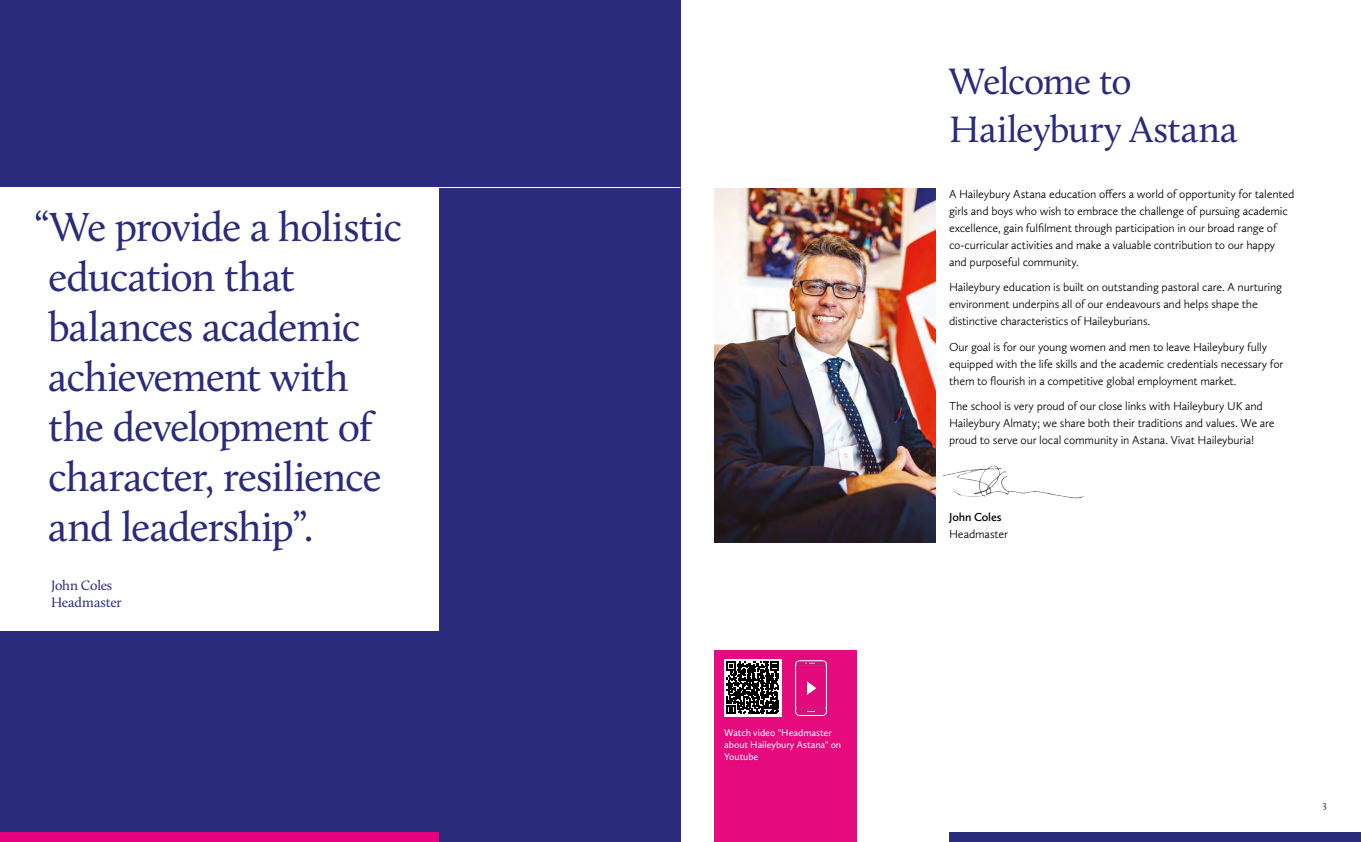
<style>
.page{position:relative;width:1361px;height:842px;background:#fff}
.page>*{position:absolute;margin:0;border:0;box-sizing:border-box;transform-origin:0 0}
.t1{font:42px/50px "Calluna";letter-spacing:-.025em;color:#2a2b7c}
.t2{font:38px/48.5px "Calluna";letter-spacing:-.02em;color:#2a2b7c}
.t3{font:14px/16.8px "Calluna";letter-spacing:-.015em;color:#2a2b7c}
.t4{font:300 12px/17px "Calluna Sans";letter-spacing:-.015em;color:#000}
.t5{font:600 12px "Calluna Sans";letter-spacing:-.01em;color:#000}
.t6{font:10px/12px "Calluna Sans";letter-spacing:-.005em;color:#fff}
.t7{font:300 10px "Calluna";color:#000}
</style>
<div class="page">
<div style="left:0;top:0;width:680px;height:842px;background:#2a2b7c"></div>
<div style="left:0;top:187px;width:438px;height:444px;background:#fff"></div>
<img style="left:943px;top:465px;width:141px;height:34px">
<img style="left:714px;top:189px;width:221px;height:354px">
<div style="left:714px;top:650px;width:143px;height:192px;background:#e50b7e"></div>
<svg style="left:724px;top:659px;width:57px;height:57px"></svg>
<svg style="left:727px;top:662px;width:52px;height:52px;background:#3f3f3f"></svg>
<img style="left:795px;top:660px;width:32px;height:55px">
<hr style="left:0;top:187px;width:680px;height:1px;background:#fff">
<div style="left:949px;top:832px;width:412px;height:10px;background:#2a2b7c"></div>
<div style="left:0;top:832px;width:439px;height:10px;background:#e6007d"></div>
<h1 class="t1" style="left:48px;top:202px;width:355px;text-indent:-14px">“We provide a holistic education that balances academic achievement with the development of character, resilience and leadership”.</h1>
<p class="t3" style="left:51px;top:577px;width:72px">John Coles<br>Headmaster</p>
<p class="t6" style="left:724px;top:727px;width:118px">Watch video "Headmaster about Haileybury Astana" on<br>Youtube</p>
<h2 class="t2" style="left:949px;top:56px;width:290px">Welcome to<br>Haileybury Astana</h2>
<p class="t4" style="left:949px;top:185px;width:347px">A Haileybury Astana education offers a world of opportunity for talented girls and boys who wish to embrace the challenge of pursuing academic excellence, gain fulfilment through participation in our broad range of co-curricular activities and make a valuable contribution to our happy and purposeful community.</p>
<p class="t4" style="left:949px;top:279px;width:334px">Haileybury education is built on outstanding pastoral care. A nurturing environment underpins all of our endeavours and helps shape the distinctive characteristics of Haileyburians.</p>
<p class="t4" style="left:949px;top:338px;width:336px">Our goal is for our young women and men to leave Haileybury fully equipped with the life skills and the academic credentials necessary for them to flourish in a competitive global employment market.</p>
<p class="t4" style="left:949px;top:398px;width:327px">The school is very proud of our close links with Haileybury UK and<br>Haileybury Almaty; we share both their traditions and values. We are proud to serve our local community in Astana. Vivat Haileyburia!</p>
<p class="t5" style="left:949px;top:509px;width:54px">John Coles</p>
<p class="t4" style="left:949px;top:525px;width:60px">Headmaster</p>
<p class="t7" style="left:1323px;top:799px;width:5px">3</p>
</div>
